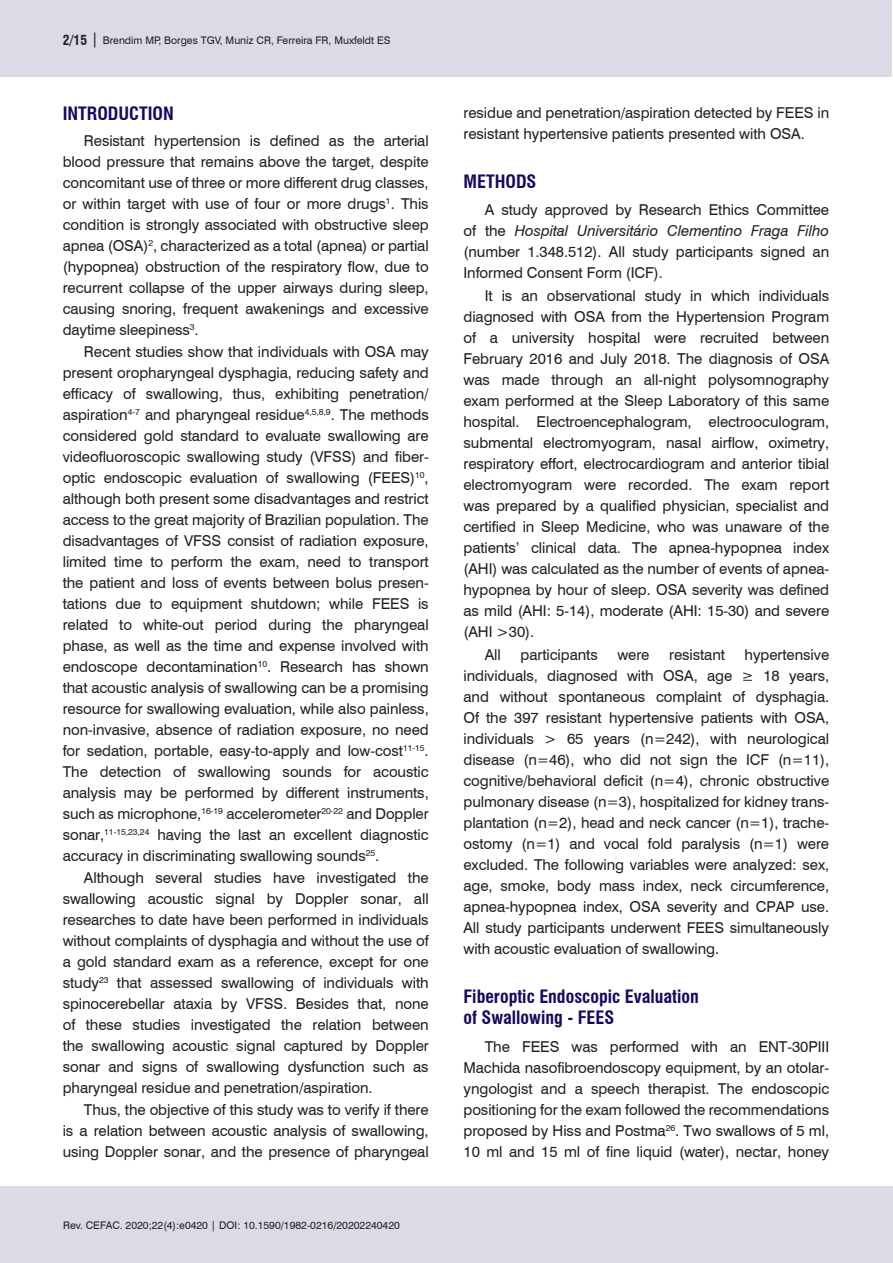
<style>
.page{position:relative;width:893px;height:1263px;background:#fff}
.page>*{position:absolute;margin:0;border:0;box-sizing:border-box;transform-origin:0 0}
.Nivel_2{font:700 condensed 18px/21.6px "Swiss 721 BT";color:#18085f}
.Nivel_1{font:700 condensed 18px "Swiss 721 BT";color:#18085f}
.Corpo_do_texto_INGL{font:15px/21px "Swiss 721 BT";letter-spacing:-.005em;color:#231f20;text-align:justify}
.t1{font:10.5px "Swiss 721 BT";color:#231f20}
.s1{font-weight:700;font-stretch:condensed;font-size:13.5px}
.s2{font-size:15px}
.s3{font-style:italic}
</style>
<div class="page">
<div style="left:0;top:1186px;width:892px;height:77px;background:#dcdae7"></div>
<div style="left:0;top:0;width:892px;height:77px;background:#dcdae7"></div>
<p class="t1" style="left:63px;top:33px;width:329px"><span class="s1">2/15</span> <span class="s2">|</span> Brendim MP, Borges TGV, Muniz CR, Ferreira FR, Muxfeldt ES</p>
<p class="Nivel_1" style="left:63px;top:103px;width:113px">INTRODUCTION</p>
<p class="Corpo_do_texto_INGL" style="left:63px;top:130px;width:368px;text-indent:21px">Resistant hypertension is defined as the arterial blood pressure that remains above the target, despite concomitant use of three or more different drug classes, or within target with use of four or more drugs<sup>1</sup>. This condition is strongly associated with obstructive sleep apnea (OSA)<sup>2</sup>, characterized as a total (apnea) or partial (hypopnea) obstruction of the respiratory flow, due to recurrent collapse of the upper airways during sleep, causing snoring, frequent awakenings and excessive daytime sleepiness<sup>3</sup>.</p>
<p class="Corpo_do_texto_INGL" style="left:63px;top:340px;width:368px;text-indent:21px">Recent studies show that individuals with OSA may present oropharyngeal dysphagia, reducing safety and efficacy of swallowing, thus, exhibiting penetration/ aspiration<sup>4-7</sup> and pharyngeal residue<sup>4,5,8,9</sup>. The methods considered gold standard to evaluate swallowing are videofluoroscopic swallowing study (VFSS) and fiber&shy;optic endoscopic evaluation of swallowing (FEES)<sup>10</sup>, although both present some disadvantages and restrict access to the great majority of Brazilian population. The disadvantages of VFSS consist of radiation exposure, limited time to perform the exam, need to transport the patient and loss of events between bolus presen&shy;tations due to equipment shutdown; while FEES is related to white-out period during the pharyngeal phase, as well as the time and expense involved with endoscope decontamination<sup>10</sup>. Research has shown that acoustic analysis of swallowing can be a promising resource for swallowing evaluation, while also painless, non-invasive, absence of radiation exposure, no need for sedation, portable, easy-to-apply and low-cost<sup>11-15</sup>.<br>The detection of swallowing sounds for acoustic analysis may be performed by different instruments, such as microphone,<sup>16-19</sup> accelerometer<sup>20-22</sup> and Doppler sonar,<sup>11-15,23,24</sup> having the last an excellent diagnostic accuracy in discriminating swallowing sounds<sup>25</sup>.</p>
<p class="Corpo_do_texto_INGL" style="left:63px;top:866px;width:368px;text-indent:21px">Although several studies have investigated the swallowing acoustic signal by Doppler sonar, all researches to date have been performed in individuals without complaints of dysphagia and without the use of a gold standard exam as a reference, except for one study<sup>23</sup> that assessed swallowing of individuals with spinocerebellar ataxia by VFSS. Besides that, none of these studies investigated the relation between the swallowing acoustic signal captured by Doppler sonar and signs of swallowing dysfunction such as pharyngeal residue and penetration/aspiration.</p>
<p class="Corpo_do_texto_INGL" style="left:63px;top:1098px;width:368px;text-indent:21px">Thus, the objective of this study was to verify if there is a relation between acoustic analysis of swallowing, using Doppler sonar, and the presence of pharyngeal</p>
<p class="t1" style="left:63px;top:1218px;width:338px">Rev. CEFAC. 2020;22(4):e0420 | DOI: 10.1590/1982-0216/20202240420</p>
<p class="Corpo_do_texto_INGL" style="left:463px;top:101px;width:367px">residue and penetration/aspiration detected by FEES in resistant hypertensive patients presented with OSA.</p>
<p class="Nivel_1" style="left:463px;top:170px;width:74px">METHODS</p>
<p class="Corpo_do_texto_INGL" style="left:463px;top:198px;width:367px;text-indent:21px">A study approved by Research Ethics Committee of the <span class="s3">Hospital Universitário Clementino Fraga Filho </span>(number 1.348.512). All study participants signed an Informed Consent Form (ICF).</p>
<p class="Corpo_do_texto_INGL" style="left:463px;top:284px;width:367px;text-indent:21px">It is an observational study in which individuals diagnosed with OSA from the Hypertension Program of a university hospital were recruited between February 2016 and July 2018. The diagnosis of OSA was made through an all-night polysomnography exam performed at the Sleep Laboratory of this same hospital. Electroencephalogram, electrooculogram, submental electromyogram, nasal airflow, oximetry, respiratory effort, electrocardiogram and anterior tibial electromyogram were recorded. The exam report was prepared by a qualified physician, specialist and certified in Sleep Medicine, who was unaware of the patients’ clinical data. The apnea-hypopnea index (AHI) was calculated as the number of events of apnea&shy;hypopnea by hour of sleep. OSA severity was defined as mild (AHI: 5-14), moderate (AHI: 15-30) and severe (AHI &gt;30).</p>
<p class="Corpo_do_texto_INGL" style="left:485px;top:643px;width:18px">All</p>
<p class="Corpo_do_texto_INGL" style="left:521px;top:643px;width:79px">participants</p>
<p class="Corpo_do_texto_INGL" style="left:617px;top:643px;width:34px">were</p>
<p class="Corpo_do_texto_INGL" style="left:669px;top:643px;width:57px">resistant</p>
<p class="Corpo_do_texto_INGL" style="left:463px;top:643px;width:367px;text-indent:281px">hypertensive individuals, diagnosed with OSA, age ≥ 18 years, and without spontaneous complaint of dysphagia.<br>Of the 397 resistant hypertensive patients with OSA, individuals &gt; 65 years (n=242), with neurological disease (n=46), who did not sign the ICF (n=11), cognitive/behavioral deficit (n=4), chronic obstructive pulmonary disease (n=3), hospitalized for kidney trans&shy;plantation (n=2), head and neck cancer (n=1), trache&shy;ostomy (n=1) and vocal fold paralysis (n=1) were excluded. The following variables were analyzed: sex, age, smoke, body mass index, neck circumference, apnea-hypopnea index, OSA severity and CPAP use.<br>All study participants underwent FEES simultaneously with acoustic evaluation of swallowing.</p>
<p class="Nivel_2" style="left:463px;top:985px;width:237px">Fiberoptic Endoscopic Evaluation of Swallowing - FEES</p>
<p class="Corpo_do_texto_INGL" style="left:463px;top:1035px;width:367px;text-indent:21px">The FEES was performed with an ENT-30PIII Machida nasofibroendoscopy equipment, by an otolar&shy;yngologist and a speech therapist. The endoscopic positioning for the exam followed the recommendations proposed by Hiss and Postma<sup>26</sup>. Two swallows of 5 ml, 10 ml and 15 ml of fine liquid (water), nectar, honey</p>
</div>
